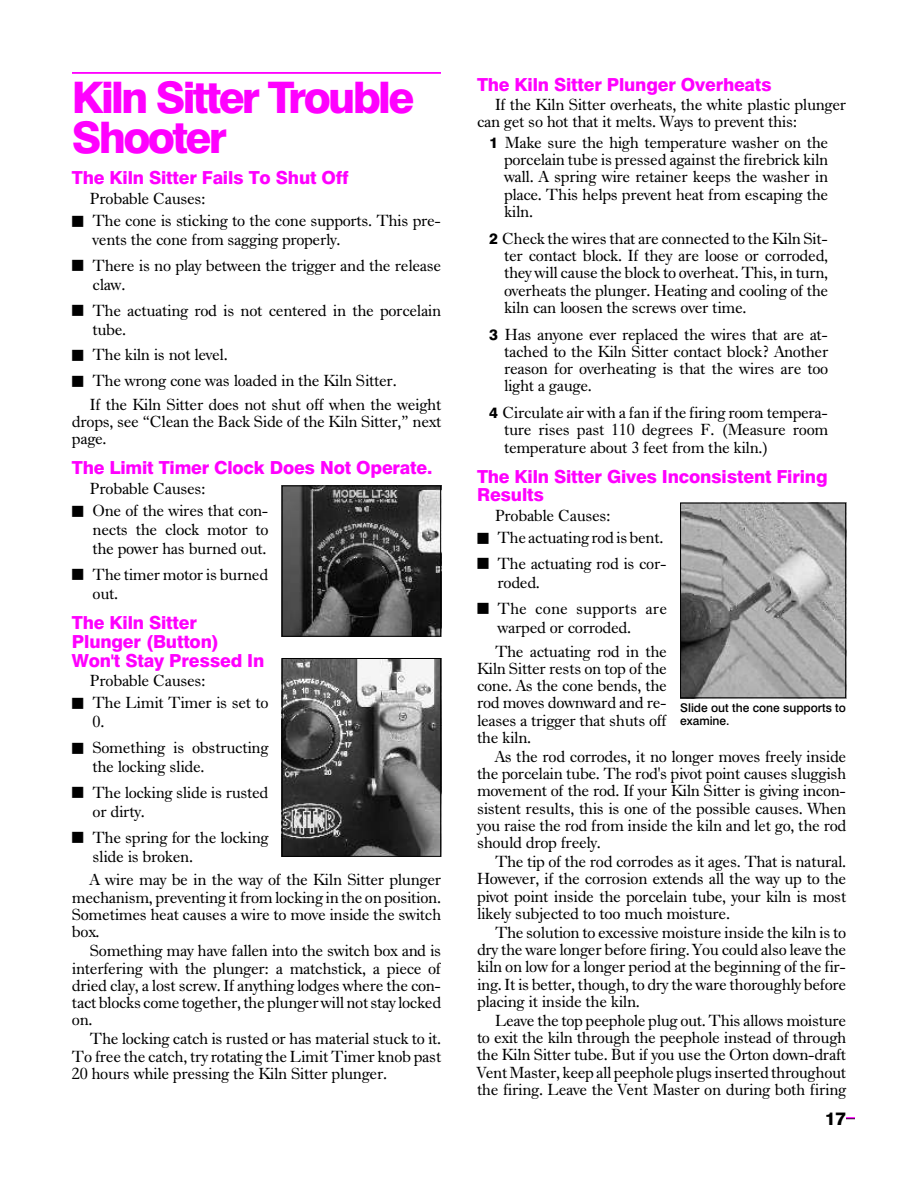
<style>
.page{position:relative;width:918px;height:1188px;background:#fff}
.page>*{position:absolute;margin:0;border:0;box-sizing:border-box;transform-origin:0 0}
.t1{font:800 43.5px/39.5px "Swiss 721 BT";letter-spacing:-.06em;color:#f0f}
.t2{font:800 18px/18.8px "Swiss 721 BT";letter-spacing:-.01em;color:#f0f}
.t3{font:800 18px "Swiss 721 BT";color:#000}
.t4{font:16.5px/17.2px "Dutch 766 BT Roman A";letter-spacing:-.02em;color:#000}
.t5{font:500 12px/13.5px "Swiss 721 BT";color:#000}
.s1{font-family:"Swiss 721 BT";font-weight:800;font-size:15px}
</style>
<div class="page">
<hr style="left:72px;top:72px;width:369px;height:2px;background:#f0f">
<svg style="left:846px;top:1117px;width:9px;height:2px"></svg>
<img style="left:284px;top:488px;width:155px;height:147px">
<div style="left:282px;top:486px;width:159px;height:151px;border:1px solid #000"></div>
<img style="left:284px;top:660px;width:155px;height:195px">
<div style="left:282px;top:658px;width:159px;height:199px;border:1px solid #000"></div>
<img style="left:682px;top:505px;width:162px;height:191px">
<div style="left:680px;top:503px;width:166px;height:195px;border:1px solid #000"></div>
<h1 class="t1" style="left:72px;top:82px;width:344px">Kiln Sitter Trouble<br>Shooter</h1>
<p class="t2" style="left:72px;top:170px;width:278px">The Kiln Sitter Fails To Shut Off</p>
<p class="t4" style="left:90px;top:191px;width:117px">Prob a ble Causes:</p>
<p class="t4" style="left:93px;top:212px;width:350px;line-height:19px;text-indent:-21px">■ The cone is stick ing to the cone sup ports. This pre - vents the cone from sag ging prop erly.</p>
<p class="t4" style="left:93px;top:257px;width:350px;line-height:19px;text-indent:-21px">■ There is no play be tween the trig ger and the re lease claw.</p>
<p class="t4" style="left:93px;top:302px;width:350px;line-height:19px;text-indent:-21px">■ The ac tu at ing rod is not cen tered in the porce lain tube.</p>
<p class="t4" style="left:72px;top:348px;width:157px">■ The kiln is not level.</p>
<p class="t4" style="left:90px;top:370px;width:353px;line-height:23.9px;text-indent:-18px">■ The wrong cone was loaded in the Kiln Sit ter.<br>If the Kiln Sit ter does not shut off when the weight</p>
<p class="t4" style="left:72px;top:414px;width:371px">drops, see “Clean the Back Side of the Kiln Sitter,” next page.</p>
<p class="t2" style="left:72px;top:460px;width:362px">The Limit Timer Clock Does Not Operate.</p>
<p class="t4" style="left:90px;top:481px;width:117px">Prob a ble Causes:</p>
<p class="t4" style="left:93px;top:502px;width:178px;line-height:19px;text-align:justify;text-indent:-21px">■ One of the wires that con - nects the clock mo tor to the power has burned out.</p>
<p class="t4" style="left:93px;top:566px;width:177px;line-height:19px;text-indent:-21px">■ The timer mo tor is burned out.</p>
<p class="t2" style="left:72px;top:615px;width:194px">The Kiln Sitter<br>Plunger (Button)<br>Won't Stay Pressed In</p>
<p class="t4" style="left:90px;top:673px;width:117px">Prob a ble Causes:</p>
<p class="t4" style="left:93px;top:695px;width:177px;line-height:19px;text-indent:-21px">■ The Limit Timer is set to<br>0.</p>
<p class="t4" style="left:93px;top:739px;width:178px;line-height:19px;text-indent:-21px">■ Some thing is ob struct ing the locking slide.</p>
<p class="t4" style="left:93px;top:784px;width:177px;line-height:19px;text-indent:-21px">■ The lock ing slide is rusted or dirty.</p>
<p class="t4" style="left:93px;top:829px;width:178px;line-height:19px;text-indent:-21px">■ The spring for the lock ing slide is bro ken.</p>
<p class="t4" style="left:72px;top:873px;width:371px;text-align:justify;text-indent:18px">A wire may be in the way of the Kiln Sit ter plunger mech a nism, pre vent ing it from locking in the on posi tion.<br>Sometimes heat causes a wire to move in side the switch box.</p>
<p class="t4" style="left:72px;top:943px;width:371px;text-align:justify;text-indent:18px">Some thing may have fallen into the switch box and is in ter fer ing with the plunger: a match stick, a piece of dried clay, a lost screw. If any thing lodges where the con - tact blocks come to gether, the plunger will not stay locked on.</p>
<p class="t4" style="left:72px;top:1031px;width:371px;text-align:justify;text-indent:18px">The locking catch is rusted or has ma te rial stuck to it.<br>To free the catch, try ro tat ing the Limit Timer knob past 20 hours while press ing the Kiln Sit ter plunger.</p>
<p class="t2" style="left:477px;top:77px;width:296px">The Kiln Sitter Plunger Overheats</p>
<p class="t4" style="left:477px;top:97px;width:371px;text-indent:18px">If the Kiln Sit ter over heats, the white plas tic plunger can get so hot that it melts. Ways to pre vent this:</p>
<p class="t4" style="left:504px;top:135px;width:326px;text-align:justify;text-indent:-15px"><span class="s1">1</span> Make sure the high tem per a ture washer on the por ce lain tube is pressed against the fire brick kiln wall. A spring wire re tainer keeps the washer in place. This helps pre vent heat from escap ing the kiln.</p>
<p class="t4" style="left:504px;top:231px;width:326px;text-align:justify;text-indent:-15px"><span class="s1">2</span> Check the wires that are con nected to the Kiln Sit - ter con tact block. If they are loose or cor roded, they will cause the block to over heat. This, in turn, over heats the plunger. Heat ing and cooling of the kiln can loosen the screws over time.</p>
<p class="t4" style="left:504px;top:327px;width:326px;text-align:justify;text-indent:-15px"><span class="s1">3</span> Has any one ever re placed the wires that are at - tached to the Kiln Sit ter con tact block? An other rea son for over heat ing is that the wires are too light a gauge.</p>
<p class="t4" style="left:504px;top:405px;width:326px;text-align:justify;text-indent:-15px"><span class="s1">4</span> Cir cu late air with a fan if the fir ing room tem per a - ture rises past 110 de grees F. (Mea sure room tem per a ture about 3 feet from the kiln.)</p>
<p class="t2" style="left:477px;top:469px;width:352px">The Kiln Sitter Gives Inconsistent Firing<br>Results</p>
<p class="t4" style="left:495px;top:508px;width:117px">Prob a ble Causes:</p>
<p class="t4" style="left:477px;top:530px;width:188px">■ The ac tu at ing rod is bent.</p>
<p class="t4" style="left:498px;top:555px;width:171px;line-height:19px;text-indent:-21px">■ The ac tu at ing rod is cor - roded.</p>
<p class="t4" style="left:498px;top:600px;width:171px;line-height:19px;text-indent:-21px">■ The cone sup ports are warped or cor roded.</p>
<p class="t4" style="left:477px;top:644px;width:192px;text-align:justify;text-indent:18px">The ac tu at ing rod in the Kiln Sit ter rests on top of the cone. As the cone bends, the rod moves down ward and re - leases a trig ger that shuts off the kiln.</p>
<p class="t4" style="left:477px;top:749px;width:371px;text-align:justify;text-indent:18px">As the rod cor rodes, it no lon ger moves freely in side the por ce lain tube. The rod's pivot point causes slug gish move ment of the rod. If your Kiln Sit ter is giv ing in con - sis tent re sults, this is one of the pos si ble causes. When you raise the rod from in side the kiln and let go, the rod should drop freely.</p>
<p class="t4" style="left:477px;top:854px;width:371px;text-align:justify;text-indent:18px">The tip of the rod corrodes as it ages. That is nat u ral.<br>How ever, if the cor ro sion ex tends all the way up to the pivot point in side the por ce lain tube, your kiln is most likely sub jected to too much moisture.</p>
<p class="t4" style="left:477px;top:925px;width:371px;text-align:justify;text-indent:18px">The so lu tion to ex ces sive mois ture in side the kiln is to dry the ware lon ger be fore fir ing. You could also leave the kiln on low for a longer pe riod at the be gin ning of the fir - ing. It is better, though, to dry the ware thor oughly before plac ing it in side the kiln.</p>
<p class="t4" style="left:477px;top:1013px;width:371px;text-align:justify;text-indent:18px">Leave the top peephole plug out. This al lows mois ture to exit the kiln through the peep hole in stead of through the Kiln Sit ter tube. But if you use the Orton down-draft Vent Master, keep all peep hole plugs in serted through out the fir ing. Leave the Vent Mas ter on dur ing both fir ing</p>
<p class="t3" style="left:825px;top:1111px;width:23px">17</p>
<p class="t5" style="left:680px;top:702px;width:167px">Slide out the cone sup ports to ex am ine.</p>
</div>
